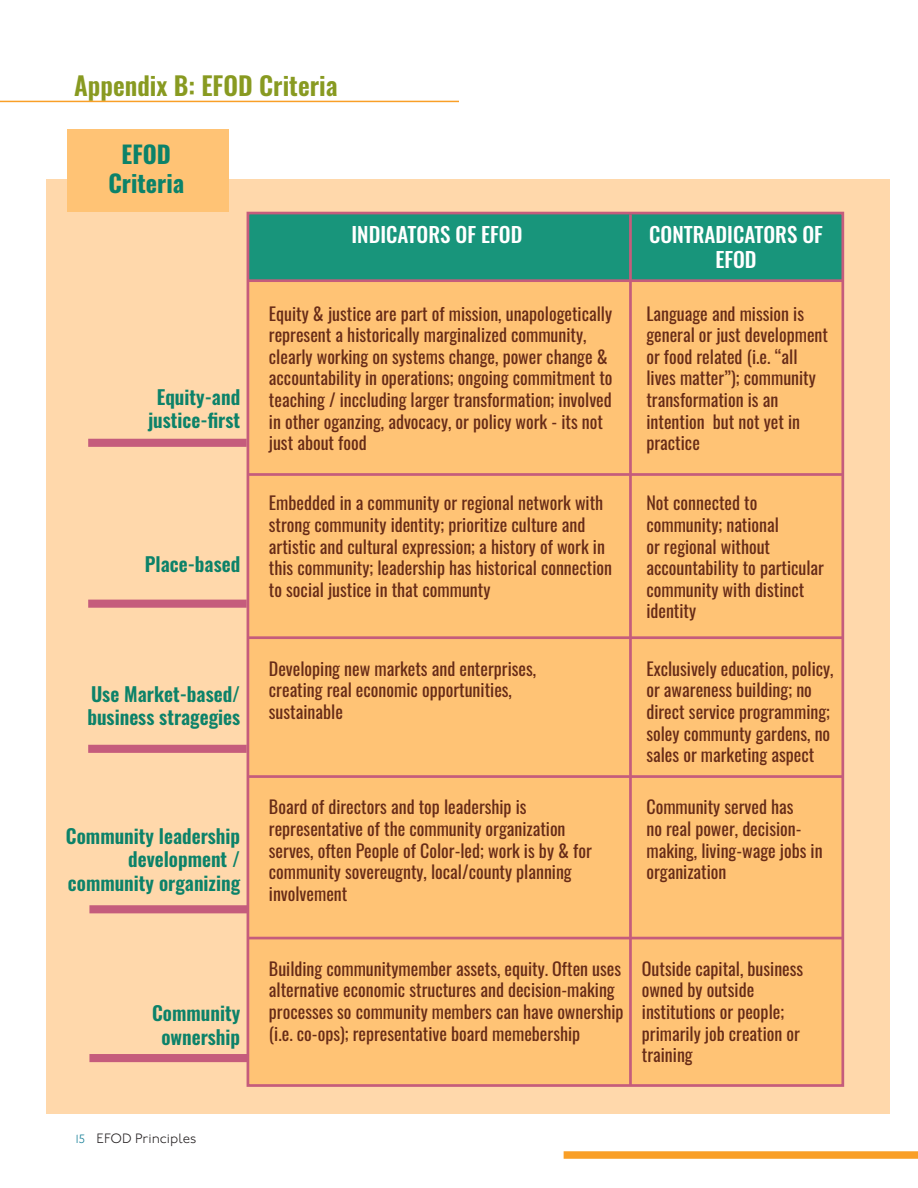
<style>
.page{position:relative;width:918px;height:1188px;background:#fff}
.page>*{position:absolute;margin:0;border:0;box-sizing:border-box;transform-origin:0 0}
.t1{font:600 25.5px "Oswald";color:#889a21}
.t2{font:700 24px/28.8px "Oswald";color:#0c8269;text-align:center}
.t3{font:500 21px/25.2px "Oswald";color:#fff;text-align:center}
.t4{font:600 19.5px/23.4px "Oswald";color:#0c8269;text-align:center}
.t5{font:18px/21.6px "Oswald";color:#672b17}
.t6{font:300 13.5px "P22 Underground";color:#231f20}
.s1{font-size:12px;color:#0f7b94}
</style>
<div class="page">
<div style="left:564px;top:1151px;width:354px;height:8px;background:#f99f27"></div>
<hr style="left:0;top:101px;width:459px;height:1px;background:#f99f27">
<div style="left:46px;top:180px;width:844px;height:934px;background:#ffd8ab"></div>
<div style="left:248px;top:214px;width:593px;height:67px;background:#18957b"></div>
<div style="left:248px;top:281px;width:382px;height:805px;background:#ffc375"></div>
<div style="left:630px;top:281px;width:211px;height:805px;background:#ffc375"></div>
<div style="left:68px;top:130px;width:161px;height:82px;background:#ffc375"></div>
<div style="left:247px;top:212px;width:597px;height:875px;border:3px solid #c55c7c"></div>
<div style="left:88px;top:439px;width:159px;height:8px;background:#c55c7c"></div>
<div style="left:89px;top:905px;width:159px;height:8px;background:#c55c7c"></div>
<div style="left:88px;top:745px;width:159px;height:8px;background:#c55c7c"></div>
<div style="left:88px;top:600px;width:159px;height:8px;background:#c55c7c"></div>
<hr style="left:248px;top:473px;width:595px;height:3px;background:#c55c7c">
<hr style="left:248px;top:636px;width:595px;height:3px;background:#c55c7c">
<hr style="left:248px;top:775px;width:595px;height:3px;background:#c55c7c">
<hr style="left:248px;top:937px;width:595px;height:2px;background:#c55c7c">
<hr style="left:629px;top:214px;width:3px;height:872px;background:#c55c7c">
<hr style="left:248px;top:279px;width:595px;height:3px;background:#c55c7c">
<div style="left:89px;top:1054px;width:159px;height:8px;background:#c55c7c"></div>
<h1 class="t1" style="left:74px;top:75px;width:265px">Appendix B: EFOD Criteria</h1>
<h2 class="t2" style="left:108px;top:142px;width:77px">EFOD<br>Criteria</h2>
<p class="t4" style="left:148px;top:387px;width:94px">Equity-and justice-first</p>
<p class="t4" style="left:145px;top:555px;width:97px">Place-based</p>
<p class="t4" style="left:87px;top:684px;width:154px;text-align:left">Use Market-based/ business stragegies</p>
<p class="t4" style="left:66px;top:826px;width:176px;text-align:right">Community leadership development / community organizing</p>
<p class="t4" style="left:152px;top:1003px;width:90px">Community ownership</p>
<p class="t6" style="left:76px;top:1133px;width:122px"><span class="s1">15</span> EFOD Principles</p>
<p class="t3" style="left:351px;top:223px;width:172px">INDICATORS OF EFOD</p>
<p class="t3" style="left:649px;top:224px;width:175px">CONTRADICATORS OF<br>EFOD</p>
<p class="t5" style="left:269px;top:304px;width:345px">Equity &amp; justice are part of mission, unapologetically represent a historically marginalized community, clearly working on systems change, power change &amp; accountability in operations; ongoing commitment to teaching / inccluding larger transformation; involved in other oganzing, advocacy, or policy work - its not just about food</p>
<p class="t5" style="left:269px;top:493px;width:345px">Embedded in a community or regional network with strong community identity; prioritize culture and artistic and cultural expression; a history of work in this community; leadership has historical connection to social justice in that communty</p>
<p class="t5" style="left:269px;top:659px;width:269px">Developing new markets and enterprises, creating real economic opportunities, sustainable</p>
<p class="t5" style="left:269px;top:797px;width:324px">Board of directors and top leadership is representative of the community organization serves, often People of Color-led; work is by &amp; for community sovereugnty, local/county planning involvement</p>
<p class="t5" style="left:646px;top:304px;width:183px">Language and mission is general or just development or food related (i.e. “all lives matter”); community transformation is an intention but not yet in practice</p>
<p class="t5" style="left:646px;top:493px;width:179px">Not connected to community; national<br>or regional without accountability to particular community with distinct identity</p>
<p class="t5" style="left:646px;top:659px;width:189px">Exclusively education, policy, or awareness building; no direct service programming; soley communty gardens, no sales or marketing aspect</p>
<p class="t5" style="left:646px;top:797px;width:178px">Community served has<br>no real power, decision&shy;making, living-wage jobs in organization</p>
<p class="t5" style="left:269px;top:959px;width:356px">Building communitymember assets, equity. Often uses alternative economic structures and decision-making processes so community members can have ownership (i.e. co-ops); representative board memebership</p>
<p class="t5" style="left:642px;top:959px;width:163px">Outside capital, business owned by outside institutions or people; primarily job creation or training</p>
</div>
